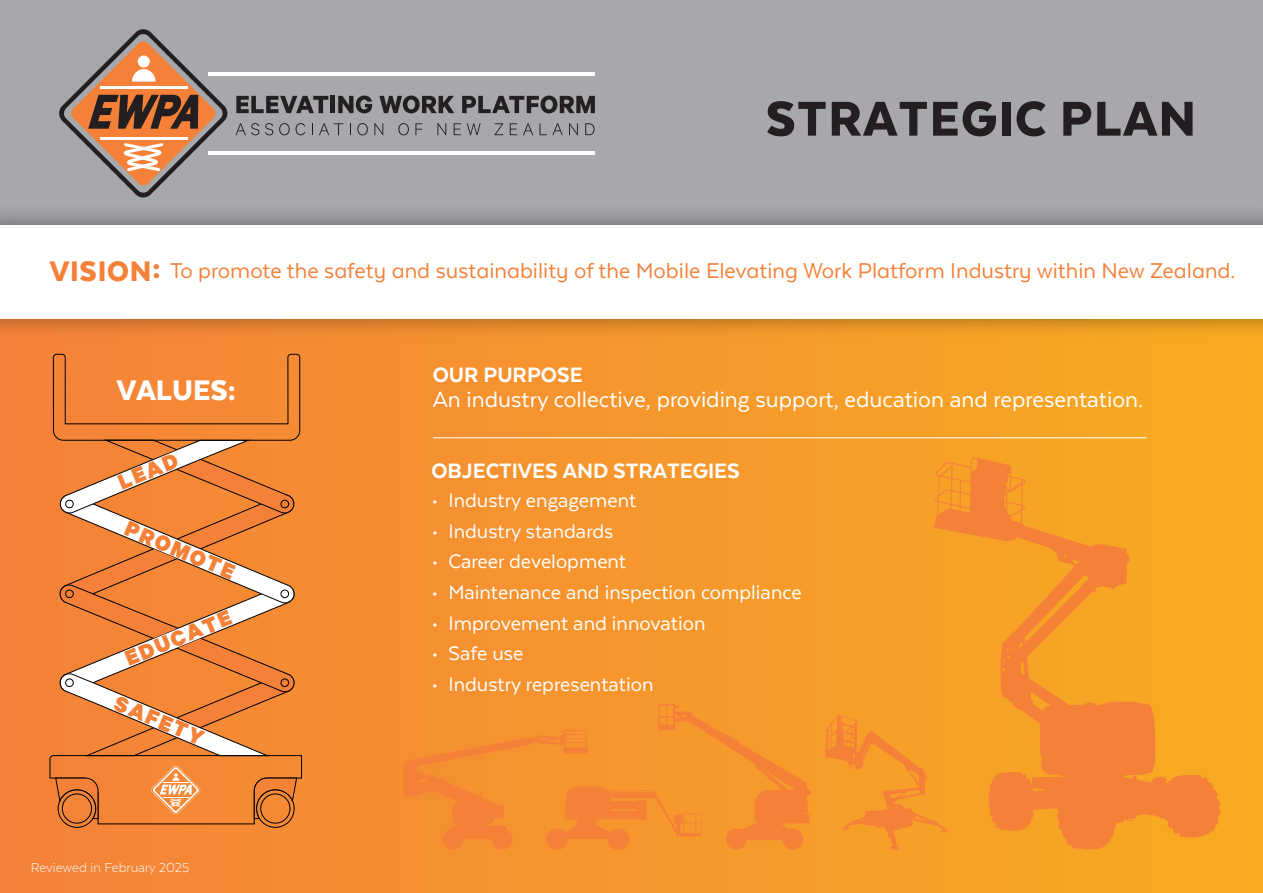
<style>
.page{position:relative;width:1263px;height:893px;background:#fff}
.page>*{position:absolute;margin:0;border:0;box-sizing:border-box;transform-origin:0 0}
.t1{font:900 56.25px "Texta Alt";letter-spacing:.025em;color:#231f20}
.t2{font:900 32.7px "Texta Alt";color:#fff}
.t3{font:25.5px "Texta";color:#fff}
.t4{font:24.75px "Texta Alt";color:#f58139}
.t5{font:900 24.45px "Calibre";color:#f58139}
.t6{font:800 24px "Texta";color:#fff}
.t7{font:22.5px "Texta";color:#fff}
.t8{font:300 15px "Texta";color:#fff}
.s1{font-weight:900;font-size:32.55px}
</style>
<div class="page">
<div style="left:0;top:0;width:1263px;height:272px;background:#a6a8ab"></div>
<div style="left:0;top:319px;width:1263px;height:574px;background:linear-gradient(to right,#f48239,#f8ab21)"></div>
<img style="left:0;top:214px;width:1263px;height:133px">
<div style="left:0;top:225px;width:1263px;height:94px;background:#fff"></div>
<svg style="left:933px;top:457px;width:287px;height:393px;background:#f69a2a"></svg>
<svg style="left:825px;top:715px;width:123px;height:135px;background:#f6982b"></svg>
<svg style="left:403px;top:704px;width:408px;height:146px;background:#f59030"></svg>
<hr style="left:433px;top:437px;width:714px;height:1px;background:#fff">
<svg style="left:49px;top:354px;width:253px;height:474px;background:#ea8e4a"></svg>
<div style="left:66px;top:679px;width:7px;height:7px;background:#fff;border-radius:50%"></div>
<div style="left:65px;top:678px;width:9px;height:9px;border:1px solid #000;border-radius:50%"></div>
<svg style="left:59px;top:29px;width:169px;height:169px"></svg>
<hr style="left:208px;top:72px;width:387px;height:3px;background:#fff">
<hr style="left:208px;top:151px;width:387px;height:4px;background:#fff">
<svg style="left:236px;top:96px;width:92px;height:17px"></svg>
<hr style="left:331px;top:96px;width:4px;height:17px;background:#231f20">
<svg style="left:338px;top:96px;width:34px;height:17px"></svg>
<svg style="left:379px;top:96px;width:75px;height:17px"></svg>
<svg style="left:462px;top:96px;width:133px;height:17px"></svg>
<svg style="left:235px;top:123px;width:24px;height:12px"></svg>
<svg style="left:265px;top:123px;width:8px;height:12px"></svg>
<svg style="left:279px;top:123px;width:11px;height:12px"></svg>
<svg style="left:296px;top:123px;width:9px;height:12px"></svg>
<svg style="left:312px;top:123px;width:1px;height:12px"></svg>
<svg style="left:319px;top:123px;width:24px;height:12px"></svg>
<svg style="left:350px;top:123px;width:1px;height:12px"></svg>
<svg style="left:357px;top:123px;width:11px;height:12px"></svg>
<svg style="left:374px;top:123px;width:9px;height:12px"></svg>
<svg style="left:398px;top:123px;width:11px;height:12px"></svg>
<svg style="left:415px;top:123px;width:7px;height:12px"></svg>
<svg style="left:437px;top:123px;width:9px;height:12px"></svg>
<svg style="left:454px;top:123px;width:7px;height:12px"></svg>
<svg style="left:467px;top:123px;width:14px;height:12px"></svg>
<svg style="left:495px;top:123px;width:8px;height:12px"></svg>
<svg style="left:510px;top:123px;width:7px;height:12px"></svg>
<svg style="left:523px;top:123px;width:10px;height:12px"></svg>
<svg style="left:539px;top:123px;width:24px;height:12px"></svg>
<svg style="left:569px;top:123px;width:9px;height:12px"></svg>
<svg style="left:585px;top:123px;width:10px;height:12px"></svg>
<h1 class="t1" style="left:766px;top:89px;width:432px">STRATEGIC PLAN</h1>
<p class="t4" style="left:50px;top:258px;width:1187px"><span class="s1">VISION:</span> To promote the safety and sustainability of the Mobile Elevating Work Platform Industry within New Zealand.</p>
<h2 class="t2" style="left:117px;top:373px;width:121px">VALUES:</h2>
<p class="t5" style="left:114px;top:468px;width:64px;rotate:-22deg">LEAD</p>
<p class="t5" style="left:132px;top:513px;width:118px;rotate:23deg">PROMOTE</p>
<p class="t5" style="left:121px;top:645px;width:114px;rotate:-22deg">EDUCATE</p>
<p class="t5" style="left:122px;top:688px;width:96px;rotate:23deg">SAFETY</p>
<p class="t8" style="left:31px;top:860px;width:160px">Reviewed in February 2025</p>
<p class="t6" style="left:433px;top:362px;width:151px">OUR PURPOSE</p>
<p class="t3" style="left:433px;top:387px;width:712px">An industry collective, providing support, education and representation.</p>
<p class="t6" style="left:431px;top:458px;width:310px">OBJECTIVES AND STRATEGIES</p>
<p class="t7" style="left:431px;top:489px;width:206px">• Industry engagement</p>
<p class="t7" style="left:431px;top:519px;width:184px">• Industry standards</p>
<p class="t7" style="left:431px;top:550px;width:196px">• Career development</p>
<p class="t7" style="left:431px;top:581px;width:372px">• Maintenance and inspection compliance</p>
<p class="t7" style="left:431px;top:611px;width:276px">• Improvement and innovation</p>
<p class="t7" style="left:431px;top:642px;width:94px">• Safe use</p>
<p class="t7" style="left:431px;top:673px;width:224px">• Industry representation</p>
</div>
